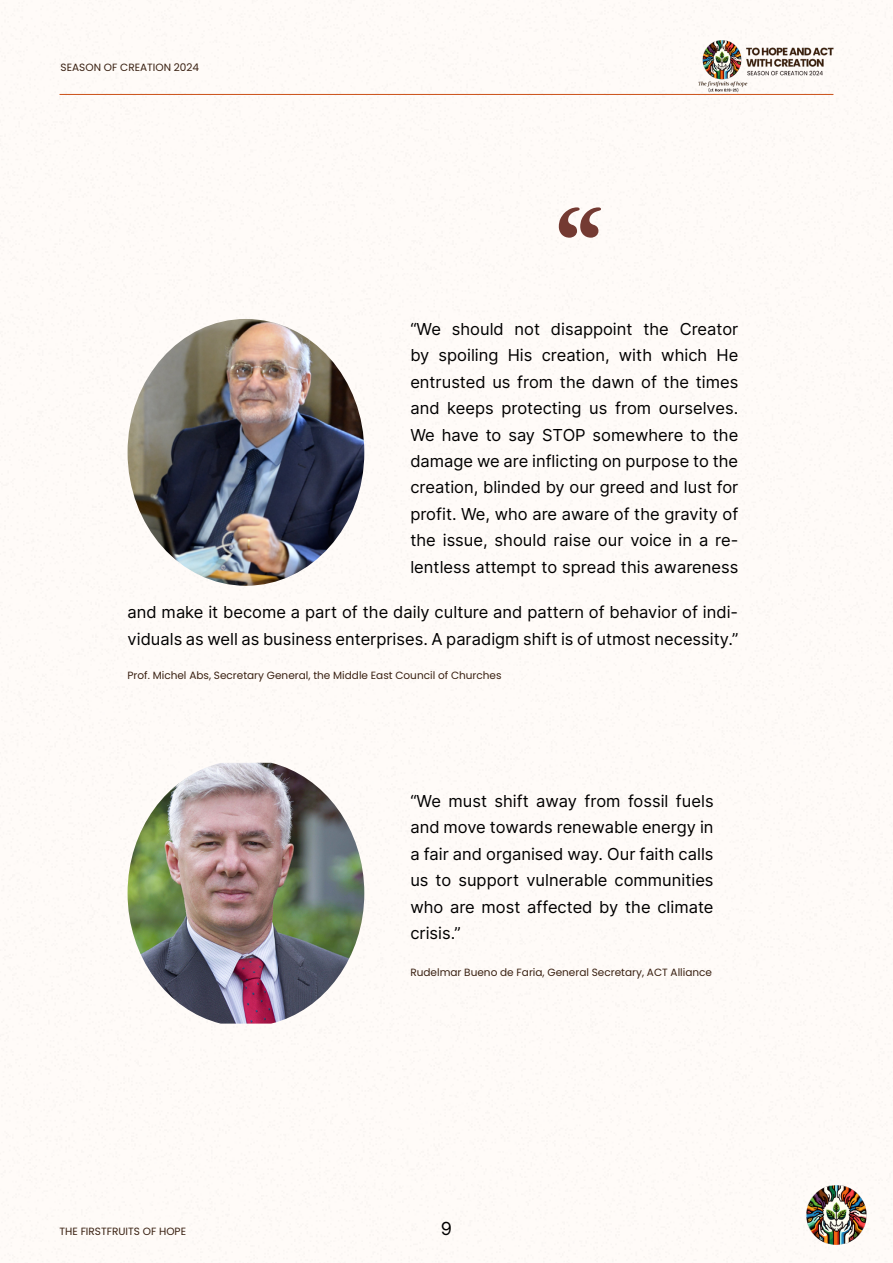
<style>
.page{position:relative;width:893px;height:1263px;background:#fff}
.page>*{position:absolute;margin:0;border:0;box-sizing:border-box;transform-origin:0 0}
.t1{font:700 106.5px "EB Garamond";color:#743a32}
.t2{font:18px "Inter";color:#000}
.t3{font:16.5px/26.4px "Inter";color:#000;text-align:justify}
.t4{font:10.5px "Poppins";color:#392011}
</style>
<div class="page">
<img style="left:0;top:0;width:893px;height:1263px">
<hr style="left:60px;top:94px;width:773px;height:1px;background:#cb5017">
<img style="left:799px;top:1185px;width:73px;height:62px">
<img style="left:699px;top:41px;width:136px;height:51px">
<img style="left:128px;top:319px;width:236px;height:267px">
<img style="left:128px;top:763px;width:236px;height:260px">
<p class="t4" style="left:61px;top:61px;width:140px">SEASON OF CREATION 2024</p>
<h1 class="t1" style="left:556px;top:171px;width:48px">“</h1>
<p class="t3" style="left:410px;top:315px;width:329px">“We should not disappoint the Creator by spoiling His creation, with which He entrusted us from the dawn of the times and keeps protecting us from ourselves.<br>We have to say STOP somewhere to the damage we are inflicting on purpose to the creation, blinded by our greed and lust for profit. We, who are aware of the gravity of the issue, should raise our voice in a re&shy;lentless attempt to spread this awareness</p>
<p class="t3" style="left:128px;top:599px;width:612px">and make it become a part of the daily culture and pattern of behavior of indi&shy;viduals as well as business enterprises. A paradigm shift is of utmost necessity.”</p>
<p class="t4" style="left:128px;top:669px;width:376px">Prof. Michel Abs, Secretary General, the Middle East Council of Churches</p>
<p class="t4" style="left:60px;top:1225px;width:128px">THE FIRSTFRUITS OF HOPE</p>
<p class="t3" style="left:410px;top:787px;width:305px">“We must shift away from fossil fuels and move towards renewable energy in a fair and organised way. Our faith calls us to support vulnerable communities who are most affected by the climate crisis.”</p>
<p class="t4" style="left:410px;top:966px;width:303px">Rudelmar Bueno de Faria, General Secretary, ACT Alliance</p>
<p class="t2" style="left:441px;top:1215px;width:13px">9</p>
</div>
